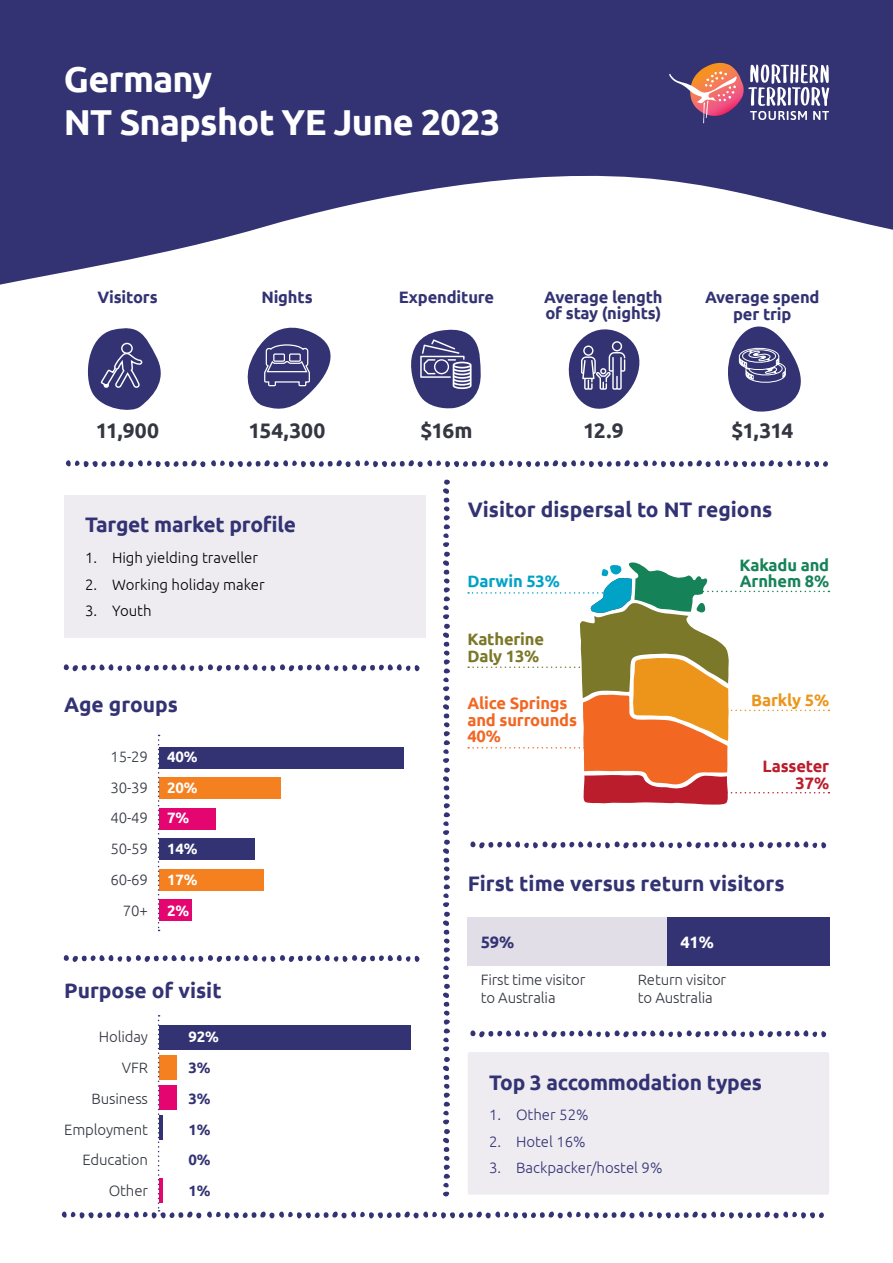
<style>
.page{position:relative;width:893px;height:1263px;background:#fff}
.page>*{position:absolute;margin:0;border:0;box-sizing:border-box;transform-origin:0 0}
.t1{font:700 36px/43.2px "Ubuntu";letter-spacing:-.02em;color:#fff}
.t2{font:700 21px "Ubuntu";color:#333374}
.t3{font:700 21px "Ubuntu";letter-spacing:-.025em;color:#343741}
.t4{font:700 16.5px/16.5px "Ubuntu";letter-spacing:-.01em;color:#333374}
.t5{font:700 16.5px/16.5px "Ubuntu";letter-spacing:-.01em;color:#f26722}
.t6{font:700 16.5px/16.5px "Ubuntu";letter-spacing:-.01em;color:#168258}
.t7{font:700 16.5px/16.5px "Ubuntu";letter-spacing:-.01em;color:#7b7829}
.t8{font:700 16.5px/16.5px "Ubuntu";letter-spacing:-.01em;color:#bb1d2c;text-align:right}
.t9{font:700 16.5px "Ubuntu";letter-spacing:-.01em;color:#00a2c5}
.t10{font:700 16.5px "Ubuntu";letter-spacing:-.01em;color:#ec951a}
.t11{font:700 16.5px "Ubuntu";color:#fff}
.t12{font:300 15px/30.8px "Ubuntu";letter-spacing:-.01em;color:#343741}
.t13{font:300 15px "Ubuntu";color:#000}
.t14{font:300 15px "Ubuntu";color:#333374}
.t15{font:700 15px/30.8px "Ubuntu";letter-spacing:-.01em;color:#fff}
.t16{font:700 15px/30.8px "Ubuntu";color:#333374;text-align:justify}
</style>
<div class="page">
<div style="left:159px;top:1025px;width:252px;height:24px;background:#333374"></div>
<svg style="left:0;top:0;width:893px;height:285px;fill:#333374"></svg>
<svg style="left:669px;top:63px;width:160px;height:60px"></svg>
<svg style="left:568px;top:329px;width:72px;height:80px"></svg>
<div style="left:468px;top:1052px;width:361px;height:143px;background:#eeecf1;border-radius:2px"></div>
<svg style="left:411px;top:329px;width:70px;height:80px"></svg>
<svg style="left:247px;top:327px;width:84px;height:82px"></svg>
<svg style="left:87px;top:328px;width:74px;height:82px"></svg>
<svg style="left:701px;top:284px;width:129px;height:128px"></svg>
<svg style="left:468px;top:562px;width:361px;height:243px"></svg>
<div style="left:467px;top:917px;width:362px;height:49px;background:#e1dee7"></div>
<div style="left:667px;top:917px;width:162px;height:49px;background:#333374"></div>
<svg style="left:470px;top:841px;width:356px;height:7px"></svg>
<svg style="left:64px;top:955px;width:355px;height:7px"></svg>
<div style="left:159px;top:899px;width:33px;height:22px;background:#e40571"></div>
<div style="left:159px;top:869px;width:105px;height:21px;background:#f58020"></div>
<div style="left:159px;top:838px;width:96px;height:22px;background:#333374"></div>
<div style="left:159px;top:808px;width:57px;height:21px;background:#e40571"></div>
<div style="left:159px;top:778px;width:122px;height:21px;background:#f58020"></div>
<div style="left:159px;top:747px;width:245px;height:22px;background:#333374"></div>
<svg style="left:158px;top:735px;width:2px;height:196px"></svg>
<div style="left:64px;top:495px;width:361px;height:142px;background:#eeecf1"></div>
<svg style="left:443px;top:1057px;width:7px;height:139px"></svg>
<svg style="left:443px;top:480px;width:7px;height:571px"></svg>
<svg style="left:470px;top:1030px;width:356px;height:7px"></svg>
<svg style="left:64px;top:664px;width:355px;height:7px"></svg>
<svg style="left:66px;top:460px;width:139px;height:7px"></svg>
<svg style="left:211px;top:460px;width:617px;height:7px"></svg>
<svg style="left:62px;top:1015px;width:139px;height:203px"></svg>
<svg style="left:207px;top:1211px;width:617px;height:7px"></svg>
<h1 class="t1" style="left:64px;top:57px;width:438px">Germany<br>NT Snapshot YE June 2023</h1>
<p class="t4" style="left:97px;top:289px;width:62px">Visitors</p>
<p class="t4" style="left:261px;top:289px;width:53px">Nights</p>
<p class="t4" style="left:399px;top:289px;width:97px">Expenditure</p>
<h2 class="t3" style="left:96px;top:418px;width:65px">11,900</h2>
<h2 class="t3" style="left:249px;top:418px;width:78px">154,300</h2>
<h2 class="t3" style="left:420px;top:418px;width:54px">$16m</h2>
<p class="t4" style="left:544px;top:288px;width:120px">Average length of stay (nights)</p>
<h2 class="t3" style="left:583px;top:418px;width:42px">12.9</h2>
<p class="t4" style="left:705px;top:289px;width:116px;text-align:center">Average spend per trip</p>
<h2 class="t3" style="left:731px;top:418px;width:63px">$1,314</h2>
<h2 class="t2" style="left:85px;top:512px;width:213px">Target market profile</h2>
<p class="t13" style="left:85px;top:549px;width:174px">1. High yielding traveller</p>
<p class="t13" style="left:85px;top:575px;width:181px">2. Working holiday maker</p>
<p class="t13" style="left:85px;top:602px;width:68px">3. Youth</p>
<h2 class="t2" style="left:64px;top:692px;width:115px">Age groups</h2>
<p class="t12" style="left:111px;top:741px;width:39px;text-align:right">15-29<br>30-39<br>40-49<br>50-59<br>60-69<br>70+</p>
<p class="t15" style="left:167px;top:741px;width:32px">40%<br>20%<br>7%<br>14%<br>17%<br>2%</p>
<h2 class="t2" style="left:64px;top:977px;width:159px">Purpose of visit</h2>
<p class="t12" style="left:64px;top:1021px;width:85px;text-align:right">Holiday<br>VFR<br>Business<br>Employment<br>Education<br>Other</p>
<p class="t15" style="left:188px;top:1021px;width:32px">92%</p>
<p class="t16" style="left:188px;top:1052px;width:24px">3% 3% 1% 0% 1%</p>
<h2 class="t2" style="left:468px;top:497px;width:306px">Visitor dispersal to NT regions</h2>
<p class="t9" style="left:467px;top:571px;width:94px">Darwin 53%</p>
<p class="t6" style="left:739px;top:556px;width:91px">Kakadu and<br>Arnhem 8%</p>
<p class="t7" style="left:467px;top:631px;width:78px">Katherine<br>Daly 13%</p>
<p class="t5" style="left:467px;top:695px;width:102px">Alice Springs</p>
<p class="t10" style="left:751px;top:690px;width:79px">Barkly 5%</p>
<p class="t5" style="left:467px;top:711px;width:111px">and surrounds<br>40%</p>
<p class="t8" style="left:762px;top:758px;width:68px">Lasseter<br>37%</p>
<h2 class="t2" style="left:468px;top:870px;width:318px">First time versus return visitors</h2>
<p class="t4" style="left:481px;top:933px;width:35px">59%</p>
<p class="t12" style="left:481px;top:970px;width:106px;line-height:18px">First time visitor to Australia</p>
<p class="t11" style="left:680px;top:932px;width:35px">41%</p>
<p class="t12" style="left:638px;top:970px;width:90px;line-height:18px">Return visitor to Australia</p>
<h2 class="t2" style="left:489px;top:1069px;width:274px">Top 3 accommodation types</h2>
<p class="t14" style="left:489px;top:1106px;width:101px">1. Other 52%</p>
<p class="t14" style="left:489px;top:1132px;width:98px">2. Hotel 16%</p>
<p class="t14" style="left:489px;top:1159px;width:175px">3. Backpacker/hostel 9%</p>
</div>
